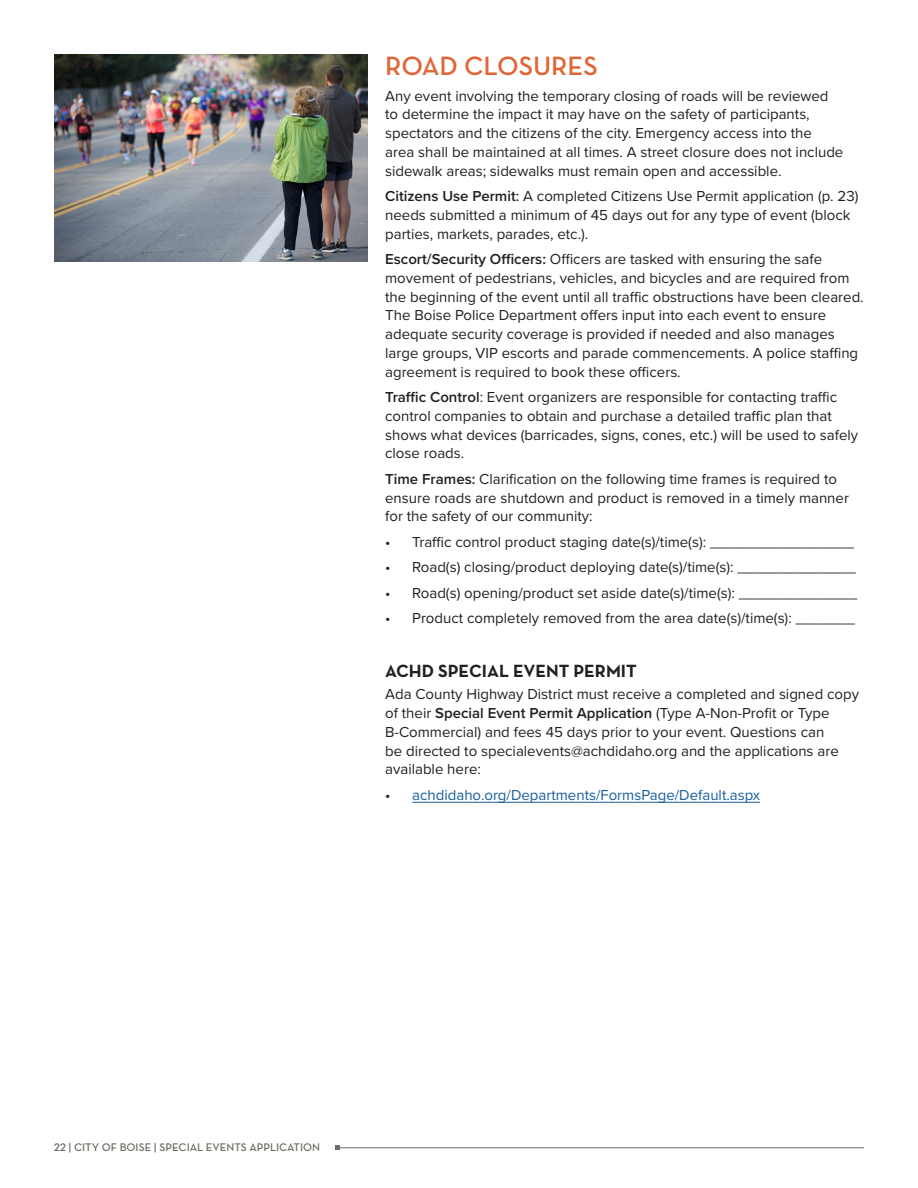
<style>
.page{position:relative;width:918px;height:1188px;background:#fff}
.page>*{position:absolute;margin:0;border:0;box-sizing:border-box;transform-origin:0 0}
.Section_Header__18_p{font:600 27px "Neutraface Text";color:#e06636}
.t1{font:700 18px "Neutraface Text";color:#231f20}
.Text__10_pt{font:15px/18.8px "Proxima Nova";color:#231f20}
.t2{font:15px "Proxima Nova";color:#175d9e}
.t3{font:600 11.25px "Neutraface Text";color:#6d6d65}
.s1{font-weight:600}
.s2{font-weight:500}
.s3{color:#231f20}
</style>
<div class="page">
<hr style="left:337px;top:1147px;width:527px;height:1px;background:#6d6d65">
<svg style="left:335px;top:1146px;width:4px;height:4px"></svg>
<hr style="left:412px;top:802px;width:348px;height:1px;background:#175d9e">
<img style="left:54px;top:54px;width:313px;height:207px">
<p class="Section_Header__18_p" style="left:385px;top:49px;width:214px">ROAD CLOSURES</p>
<p class="Text__10_pt" style="left:385px;top:86px;width:460px">Any event involving the temporary closing of roads will be reviewed to determine the impact it may have on the safety of participants, spectators and the citizens of the city. Emergency access into the area shall be maintained at all times. A street closure does not include sidewalk areas; sidewalks must remain open and accessible.</p>
<p class="Text__10_pt" style="left:385px;top:186px;width:475px"><span class="s1">Citizens Use Permit</span><span class="s2">:</span> A completed Citizens Use Permit application (p. 23) needs submitted a minimum of 45 days out for any type of event (block parties, markets, parades, etc.).</p>
<p class="Text__10_pt" style="left:385px;top:249px;width:480px"><span class="s1">Escort/Security Officers:</span> Officers are tasked with ensuring the safe movement of pedestrians, vehicles, and bicycles and are required from the beginning of the event until all traffic obstructions have been cleared.<br>The Boise Police Department offers input into each event to ensure adequate security coverage is provided if needed and also manages large groups, VIP escorts and parade commencements. A police staffing agreement is required to book these officers.</p>
<p class="Text__10_pt" style="left:385px;top:387px;width:475px"><span class="s1">Traffic Control</span>: Event organizers are responsible for contacting traffic control companies to obtain and purchase a detailed traffic plan that shows what devices (barricades, signs, cones, etc.) will be used to safely close roads.</p>
<p class="Text__10_pt" style="left:385px;top:469px;width:465px"><span class="s1">Time Frames:</span> Clarification on the following time frames is required to ensure roads are shutdown and product is removed in a timely manner for the safety of our community:</p>
<p class="Text__10_pt" style="left:385px;top:532px;width:470px">• Traffic control product staging date(s)/time(s): _________________</p>
<p class="Text__10_pt" style="left:385px;top:557px;width:472px">• Road(s) closing/product deploying date(s)/time(s): ______________</p>
<p class="Text__10_pt" style="left:385px;top:583px;width:474px">• Road(s) opening/product set aside date(s)/time(s): ______________</p>
<p class="Text__10_pt" style="left:385px;top:608px;width:471px">• Product completely removed from the area date(s)/time(s): _______</p>
<p class="t1" style="left:385px;top:659px;width:253px">ACHD SPECIAL EVENT PERMIT</p>
<p class="Text__10_pt" style="left:385px;top:684px;width:475px">Ada County Highway District must receive a completed and signed copy of their <span class="s1">Special Event Permit Application</span> (Type A-Non-Profit or Type B-Commercial) and fees 45 days prior to your event. Questions can<br>be directed to specialevents@achdidaho.org and the applications are available here:</p>
<p class="t2" style="left:385px;top:784px;width:376px"><span class="s3">•</span> achdidaho.org/Departments/FormsPage/Default.aspx</p>
<p class="t3" style="left:54px;top:1141px;width:268px">22 | CITY OF BOISE | SPECIAL EVENTS APPLICATION</p>
</div>
